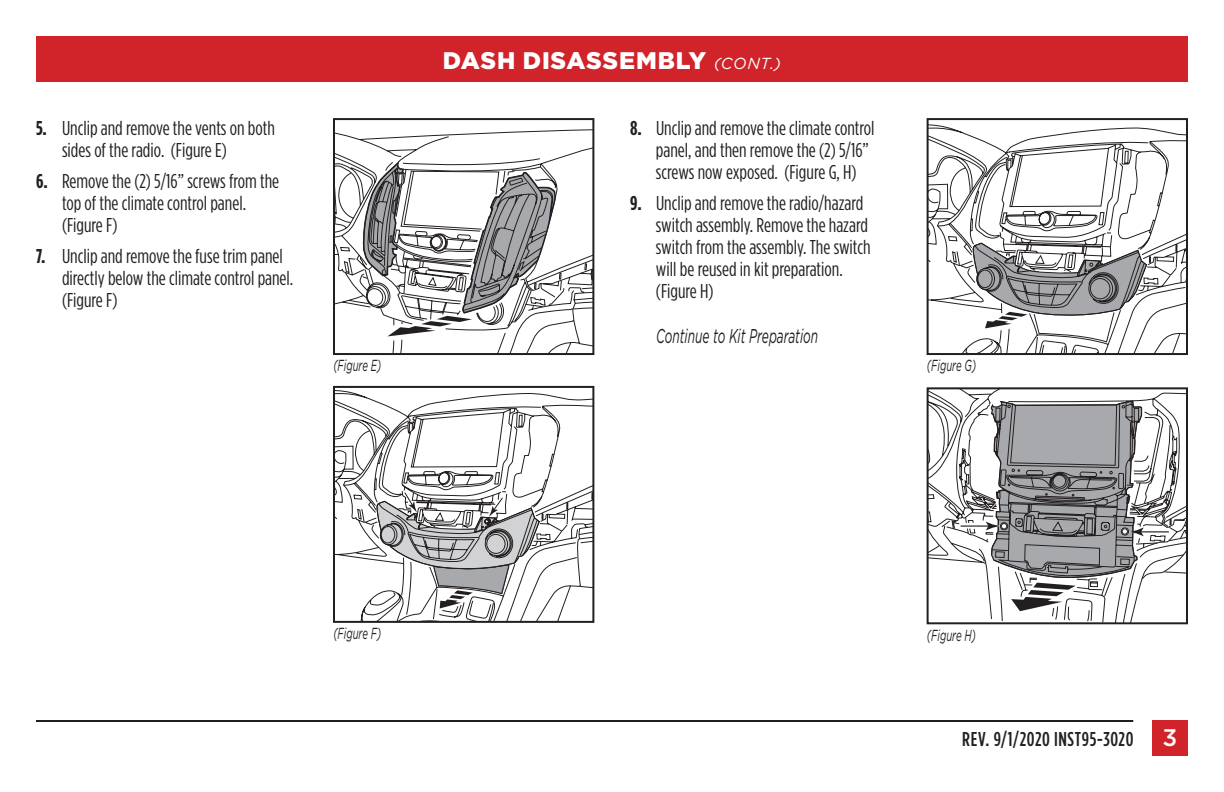
<style>
.page{position:relative;width:1224px;height:792px;background:#fff}
.page>*{position:absolute;margin:0;border:0;box-sizing:border-box;transform-origin:0 0}
.t1{font:900 24px "Gotham";letter-spacing:.03em;color:#fff}
.t2{font:20px/22px "Gotham Condensed";color:#231f20}
.t3{font:500 20px "Gotham Condensed";letter-spacing:.03em;color:#231f20}
.t4{font:italic 20px "Gotham";color:#231f20;scale:.6 1}
.t5{font:italic 16px "Gotham";color:#231f20;scale:.6 1}
.s1{font-weight:700}
.s2{font-weight:400;font-style:italic;font-size:16px}
.s3{font-family:"Gotham";font-size:24px;color:#fff}
</style>
<div class="page">
<div style="left:36px;top:36px;width:1152px;height:45px;background:#d1232a"></div>
<hr style="left:36px;top:720px;width:1097px;height:2px;background:#231f20">
<div style="left:1152px;top:720px;width:36px;height:36px;background:#d1232a"></div>
<svg style="left:336px;top:390px;width:255px;height:230px"></svg>
<svg style="left:376px;top:491px;width:165px;height:117px"></svg>
<div style="left:333px;top:386px;width:261px;height:237px;border:2px solid #231f20"></div>
<svg style="left:930px;top:390px;width:255px;height:231px"></svg>
<svg style="left:951px;top:415px;width:234px;height:175px"></svg>
<hr style="left:961px;top:525px;width:30px;height:2px;background:#231f20">
<hr style="left:1139px;top:531px;width:30px;height:1px;background:#231f20">
<svg style="left:986px;top:400px;width:158px;height:211px"></svg>
<div style="left:927px;top:387px;width:261px;height:237px;border:2px solid #231f20"></div>
<svg style="left:336px;top:129px;width:255px;height:223px"></svg>
<svg style="left:585px;top:263px;width:2px;height:7px"></svg>
<svg style="left:336px;top:163px;width:225px;height:189px"></svg>
<div style="left:333px;top:118px;width:261px;height:237px;border:2px solid #231f20"></div>
<svg style="left:930px;top:125px;width:255px;height:227px"></svg>
<svg style="left:972px;top:219px;width:176px;height:109px"></svg>
<div style="left:927px;top:118px;width:261px;height:237px;border:2px solid #231f20"></div>
<p class="t2" style="left:62px;top:117px;width:214px;text-indent:-26px"><span class="s1">5.</span> Unclip and remove the vents on both sides of the radio. (Figure E)</p>
<p class="t2" style="left:62px;top:170px;width:219px;text-indent:-26px"><span class="s1">6.</span> Remove the (2) 5/16” screws from the top of the climate control panel. (Figure F)</p>
<p class="t2" style="left:62px;top:245px;width:233px;text-indent:-26px"><span class="s1">7.</span> Unclip and remove the fuse trim panel directly below the climate control panel. (Figure F)</p>
<p class="t1" style="left:443px;top:47px;width:340px">DASH DISASSEMBLY <span class="s2">(CONT.)</span></p>
<p class="t2" style="left:656px;top:117px;width:220px;text-indent:-26px"><span class="s1">8.</span> Unclip and remove the climate control panel, and then remove the (2) 5/16” screws now exposed. (Figure G, H)</p>
<p class="t2" style="left:656px;top:192px;width:216px;text-indent:-26px"><span class="s1">9.</span> Unclip and remove the radio/hazard switch assembly. Remove the hazard switch from the assembly. The switch will be reused in kit preparation. (Figure H)</p>
<p class="t4" style="left:656px;top:325px;width:272px">Continue to Kit Preparation</p>
<p class="t5" style="left:333px;top:357px;width:82px">(Figure E)</p>
<p class="t5" style="left:927px;top:357px;width:84px">(Figure G)</p>
<p class="t5" style="left:333px;top:625px;width:82px">(Figure F)</p>
<p class="t5" style="left:927px;top:626px;width:83px">(Figure H)</p>
<p class="t3" style="left:962px;top:728px;width:217px">REV. 9/1/2020 INST95-3020 <span class="s3">3</span></p>
</div>
